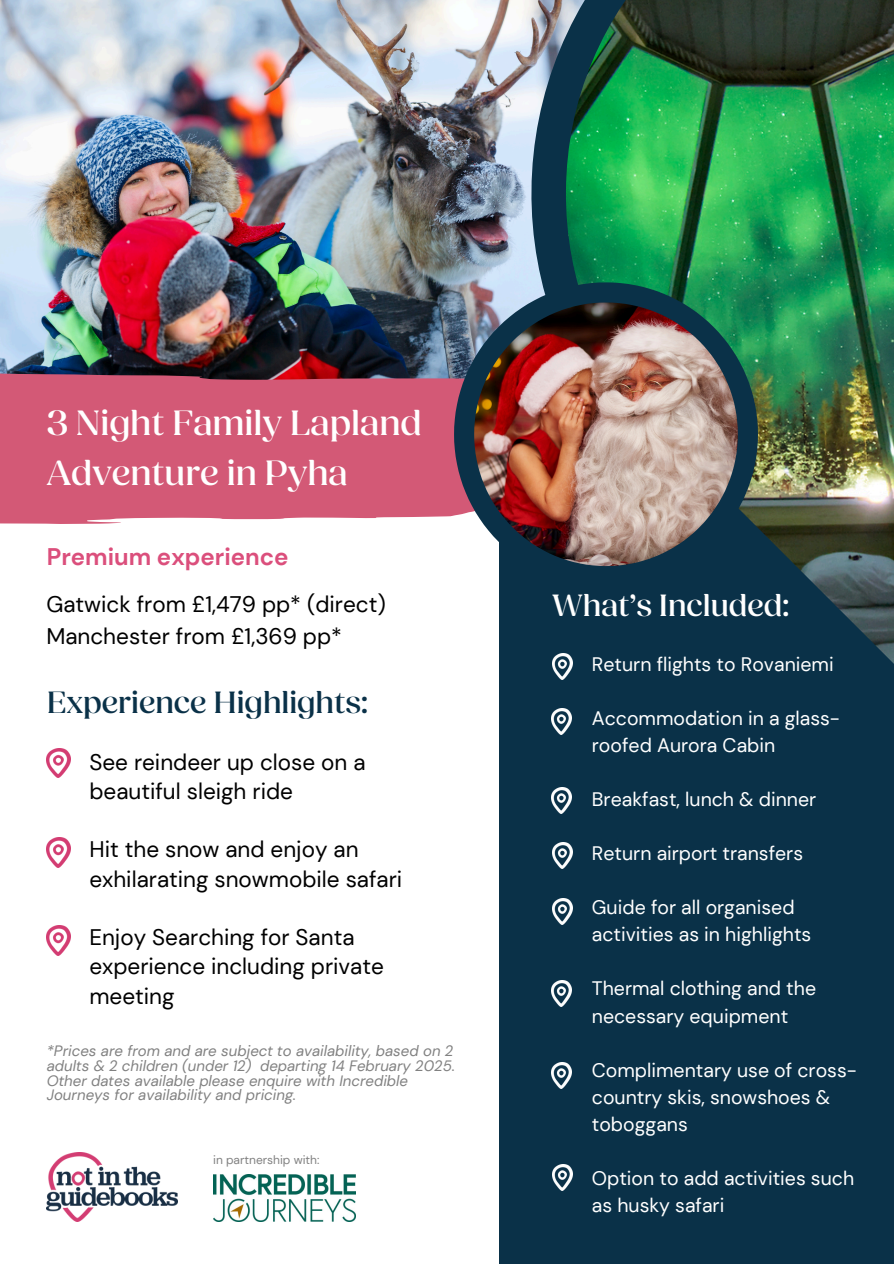
<style>
.page{position:relative;width:894px;height:1264px;background:#fff}
.page>*{position:absolute;margin:0;border:0;box-sizing:border-box;transform-origin:0 0}
.t1{font:500 36px/49.5px "Fields Display";color:#fff}
.t2{font:500 31.5px "Fields Display";color:#0a3148}
.t3{font:500 31.5px "Fields Display";color:#fff}
.t4{font:700 24px "DM Sans";color:#db4f7c}
.t5{font:22.5px/29.2px "DM Sans";color:#000}
.t6{font:19.5px/27px "DM Sans";color:#fff}
.t7{font:italic 15px/14.7px "DM Sans";color:#818181}
.t8{font:12px "DM Sans";color:#818181}
</style>
<div class="page">
<div style="left:499px;top:429px;width:394px;height:834px;background:#0a3148"></div>
<img style="left:0;top:0;width:531px;height:372px">
<img style="left:531px;top:0;width:362px;height:680px">
<svg style="left:0;top:372px;width:454px;height:152px;fill:#d35976"></svg>
<svg style="left:454px;top:282px;width:303px;height:304px;fill:#0a3148"></svg>
<img style="left:474px;top:302px;width:263px;height:264px">
<img style="left:552px;top:653px;width:20px;height:26px">
<img style="left:551px;top:708px;width:21px;height:26px">
<img style="left:552px;top:842px;width:20px;height:26px">
<img style="left:552px;top:898px;width:20px;height:26px">
<img style="left:551px;top:980px;width:21px;height:26px">
<img style="left:47px;top:748px;width:23px;height:29px">
<img style="left:47px;top:837px;width:23px;height:30px">
<img style="left:47px;top:926px;width:23px;height:29px">
<img style="left:551px;top:1062px;width:21px;height:25px">
<img style="left:552px;top:1164px;width:20px;height:25px">
<img style="left:551px;top:787px;width:21px;height:26px">
<img style="left:213px;top:1174px;width:142px;height:47px">
<img style="left:47px;top:1152px;width:130px;height:69px">
<h5 class="t1" style="left:47px;top:399px;width:376px">3 Night Family Lapland<br>Adventure in Pyha</h5>
<h5 class="t4" style="left:47px;top:541px;width:243px">Premium experience</h5>
<p class="t5" style="left:46px;top:589px;width:341px;line-height:31.5px">Gatwick from £1,479 pp* (direct)<br>Manchester from £1,369 pp*</p>
<h5 class="t2" style="left:47px;top:682px;width:322px">Experience Highlights:</h5>
<p class="t5" style="left:89px;top:747px;width:277px">See reindeer up close on a beautiful sleigh ride</p>
<h5 class="t5" style="left:89px;top:835px;width:314px">Hit the snow and enjoy an exhilarating snowmobile safari</h5>
<h5 class="t5" style="left:89px;top:922px;width:296px">Enjoy Searching for Santa experience including private meeting</h5>
<h4 class="t7" style="left:47px;top:1043px;width:409px">*Prices are from and are subject to availability, based on 2 adults &amp; 2 children (under 12) departing 14 February 2025.<br>Other dates available please enquire with Incredible Journeys for availability and pricing.</h4>
<p class="t8" style="left:213px;top:1151px;width:108px">in partnership with:</p>
<h5 class="t3" style="left:552px;top:585px;width:238px">What’s Included:</h5>
<h5 class="t6" style="left:591px;top:651px;width:243px">Return flights to Rovaniemi</h5>
<p class="t6" style="left:591px;top:705px;width:249px">Accommodation in a glass&shy;roofed Aurora Cabin</p>
<p class="t6" style="left:591px;top:786px;width:226px">Breakfast, lunch &amp; dinner</p>
<h3 class="t6" style="left:591px;top:840px;width:213px">Return airport transfers</h3>
<h4 class="t6" style="left:591px;top:894px;width:221px">Guide for all organised activities as in highlights</h4>
<h2 class="t6" style="left:591px;top:975px;width:226px">Thermal clothing and the necessary equipment</h2>
<p class="t6" style="left:591px;top:1056px;width:266px">Complimentary use of cross&shy;country skis, snowshoes &amp; toboggans</p>
<h4 class="t6" style="left:591px;top:1164px;width:264px">Option to add activities such as husky safari</h4>
</div>
